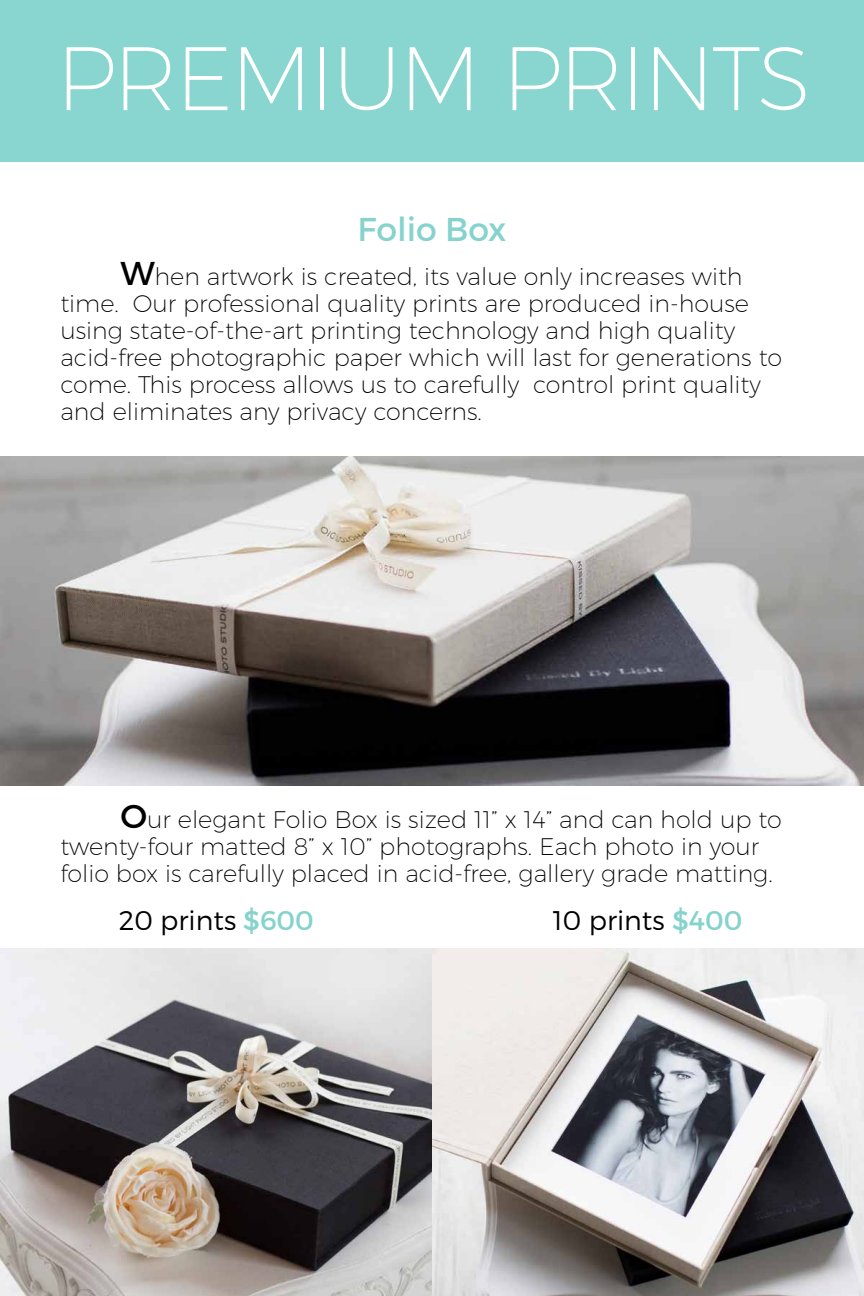
<style>
.page{position:relative;width:864px;height:1296px;background:#fff}
.page>*{position:absolute;margin:0;border:0;box-sizing:border-box;transform-origin:0 0}
.t1{font:200 90px "Montserrat";letter-spacing:-.03em;color:#fff}
.t2{font:33px "Montserrat";color:#85d3cc}
.t3{font:300 27px "Montserrat";color:#000}
.t4{font:200 24px/27px "Montserrat";color:#000}
.s1{font-weight:400;font-size:33px}
.s2{font-weight:400;color:#85d3cc}
</style>
<div class="page">
<div style="left:0;top:0;width:864px;height:162px;background:#88d6cf"></div>
<img style="left:0;top:456px;width:864px;height:329px">
<img style="left:1px;top:948px;width:862px;height:348px">
<h1 class="t1" style="left:56px;top:23px;width:757px">PREMIUM PRINTS</h1>
<h2 class="t2" style="left:357px;top:209px;width:151px">Folio Box</h2>
<p class="t4" style="left:60px;top:262px;width:723px;text-indent:60px"><span class="s1">W</span>hen artwork is created, its value only increases with time. Our professional quality prints are produced in-house using state-of-the-art printing technology and high quality acid-free photographic paper which will last for generations to come. This process allows us to carefully control print quality and eliminates any privacy concerns.</p>
<p class="t4" style="left:60px;top:805px;width:723px;text-indent:60px"><span class="s1">O</span>ur elegant Folio Box is sized 11” x 14” and can hold up to twenty-four matted 8” x 10” photographs. Each photo in your folio box is carefully placed in acid-free, gallery grade matting.</p>
<p class="t3" style="left:119px;top:904px;width:197px">20 prints <span class="s2">$600</span></p>
<p class="t3" style="left:553px;top:904px;width:191px">10 prints <span class="s2">$400</span></p>
</div>
